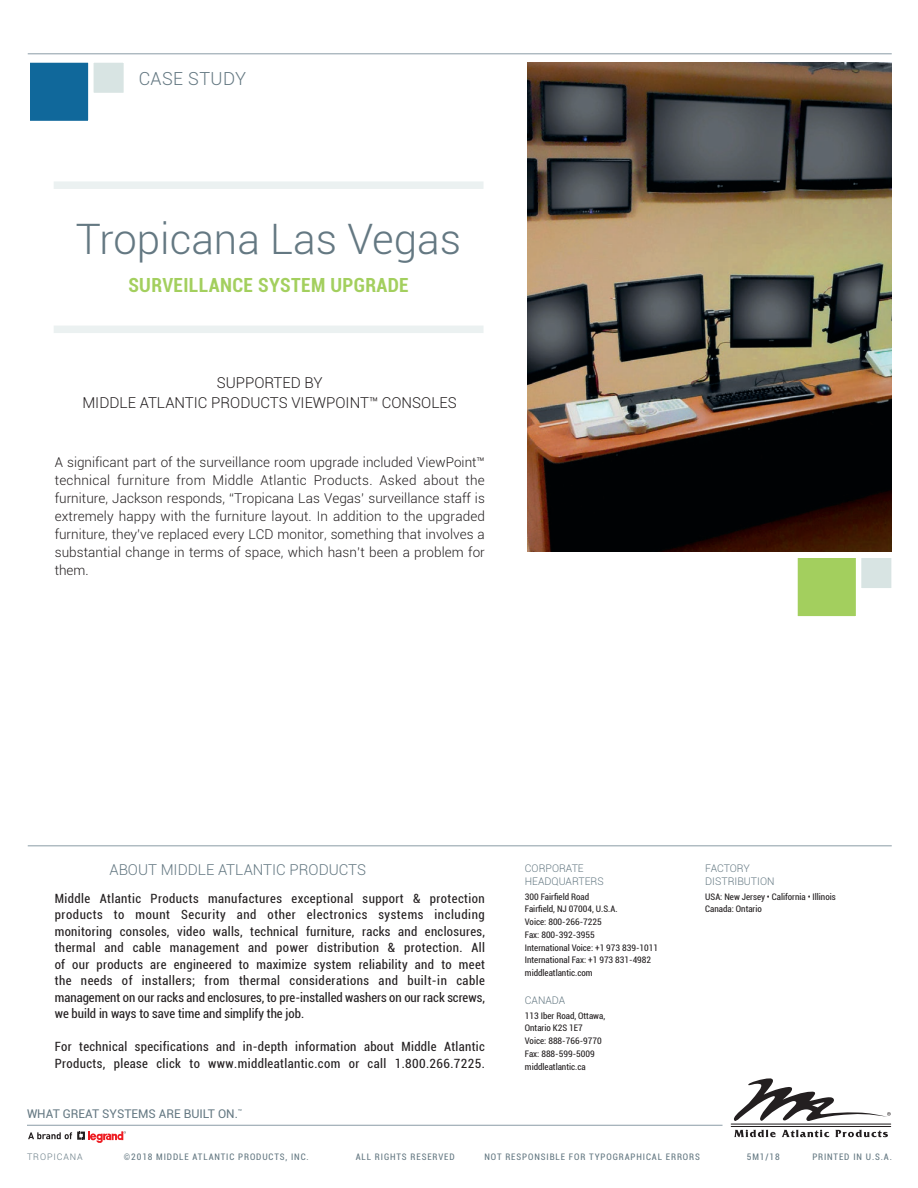
<style>
.page{position:relative;width:918px;height:1188px;background:#fff}
.page>*{position:absolute;margin:0;border:0;box-sizing:border-box;transform-origin:0 0}
.t1{font:300 42px "Roboto";color:#647882}
.t2{font:700 condensed 19.5px "Roboto";letter-spacing:.02em;color:#a3cf5e}
.t3{font:300 18px "Roboto";letter-spacing:.02em;color:#647882}
.t4{font:300 15px/19.5px "Roboto";color:#231f20;text-align:center}
.t5{font:300 15px "Roboto";color:#647882}
.t6{font:300 13.5px/18px "Roboto";letter-spacing:.005em;color:#231f20;text-align:justify}
.t7{font:condensed 12.75px/16.5px "Roboto";letter-spacing:.025em;color:#231f20;text-align:justify}
.t8{font:12px "Roboto";color:#647882}
.t9{font:300 10.5px/12.8px "Roboto";color:#647882}
.t10{font:condensed 9px/12.8px "Roboto";color:#231f20}
.t11{font:condensed 9px "Roboto";letter-spacing:.1em;color:#647882}
.t12{font:300 9px "Roboto";letter-spacing:.1em;color:#647882}
</style>
<div class="page">
<svg style="left:734px;top:1078px;width:157px;height:43px"></svg>
<hr style="left:731px;top:1124px;width:160px;height:1px;background:#231f20">
<hr style="left:731px;top:1126px;width:160px;height:1px;background:#231f20">
<svg style="left:734px;top:1130px;width:42px;height:7px"></svg>
<svg style="left:782px;top:1130px;width:47px;height:7px"></svg>
<svg style="left:835px;top:1130px;width:53px;height:7px"></svg>
<svg style="left:28px;top:1131px;width:98px;height:12px"></svg>
<hr style="left:27px;top:1125px;width:696px;height:1px;background:#8a9ca6">
<hr style="left:28px;top:54px;width:864px;height:1px;background:#8a9ca6">
<div style="left:54px;top:181px;width:430px;height:8px;background:#ebf1f1"></div>
<div style="left:54px;top:326px;width:430px;height:7px;background:#ebf1f1"></div>
<div style="left:26px;top:58px;width:67px;height:67px;background:#10689b;border:4px solid #fff"></div>
<div style="left:793px;top:554px;width:67px;height:67px;background:#a3cf5e;border:4px solid #fff"></div>
<div style="left:89px;top:58px;width:39px;height:39px;background:#d8e4e3;border:4px solid #fff"></div>
<div style="left:857px;top:554px;width:39px;height:39px;background:#d8e4e3;border:4px solid #fff"></div>
<img style="left:528px;top:63px;width:364px;height:489px">
<hr style="left:28px;top:846px;width:864px;height:1px;background:#8a9ca6">
<h3 class="t3" style="left:139px;top:66px;width:109px">CASE STUDY</h3>
<h1 class="t1" style="left:76px;top:210px;width:387px">Tropicana Las Vegas</h1>
<h2 class="t2" style="left:128px;top:272px;width:282px">SURVEILLANCE SYSTEM UPGRADE</h2>
<p class="t4" style="left:82px;top:373px;width:376px">SUPPORTED BY<br>MIDDLE ATLANTIC PRODUCTS VIEWPOINT™ CONSOLES</p>
<p class="t6" style="left:55px;top:453px;width:432px">A significant part of the surveillance room upgrade included ViewPoint™ technical furniture from Middle Atlantic Products. Asked about the furniture, Jackson responds, “Tropicana Las Vegas’ surveillance staff is extremely happy with the furniture layout. In addition to the upgraded furniture, they’ve replaced every LCD monitor, something that involves a substantial change in terms of space, which hasn’t been a problem for them.</p>
<p class="t5" style="left:109px;top:860px;width:258px">ABOUT MIDDLE ATLANTIC PRODUCTS</p>
<p class="t7" style="left:55px;top:889px;width:432px">Middle Atlantic Products manufactures exceptional support &amp; protection products to mount Security and other electronics systems including monitoring consoles, video walls, technical furniture, racks and enclosures, thermal and cable management and power distribution &amp; protection. All of our products are engineered to maximize system reliability and to meet the needs of installers; from thermal considerations and built-in cable management on our racks and enclosures, to pre-installed washers on our rack screws, we build in ways to save time and simplify the job.</p>
<p class="t7" style="left:55px;top:1038px;width:432px">For technical specifications and in-depth information about Middle Atlantic<br>Products, please click to www.middleatlantic.com or call 1.800.266.7225.</p>
<p class="t9" style="left:525px;top:861px;width:80px">CORPORATE<br>HEADQUARTERS</p>
<p class="t10" style="left:525px;top:890px;width:135px">300 Fairfield Road<br>Fairfield, NJ 07004, U.S.A.<br>Voice: 800-266-7225<br>Fax: 800-392-3955<br>International Voice: +1 973 839-1011<br>International Fax: +1 973 831-4982 middleatlantic.com</p>
<p class="t9" style="left:525px;top:993px;width:42px">CANADA</p>
<p class="t10" style="left:525px;top:1009px;width:82px">113 Iber Road, Ottawa,<br>Ontario K2S 1E7<br>Voice: 888-766-9770<br>Fax: 888-599-5009 middleatlantic.ca</p>
<p class="t9" style="left:705px;top:861px;width:71px">FACTORY<br>DISTRIBUTION</p>
<p class="t10" style="left:705px;top:890px;width:132px">USA: New Jersey • California • Illinois<br>Canada: Ontario</p>
<p class="t8" style="left:27px;top:1105px;width:217px">WHAT GREAT SYSTEMS ARE BUILT ON.<sup>™</sup></p>
<p class="t12" style="left:27px;top:1151px;width:57px">TROPICANA</p>
<p class="t11" style="left:124px;top:1151px;width:186px">©2018 MIDDLE ATLANTIC PRODUCTS, INC.</p>
<p class="t11" style="left:356px;top:1151px;width:100px">ALL RIGHTS RESERVED</p>
<p class="t11" style="left:484px;top:1151px;width:217px">NOT RESPONSIBLE FOR TYPOGRAPHICAL ERRORS</p>
<p class="t11" style="left:747px;top:1151px;width:34px">5M1/18</p>
<p class="t11" style="left:812px;top:1151px;width:81px">PRINTED IN U.S.A.</p>
</div>
